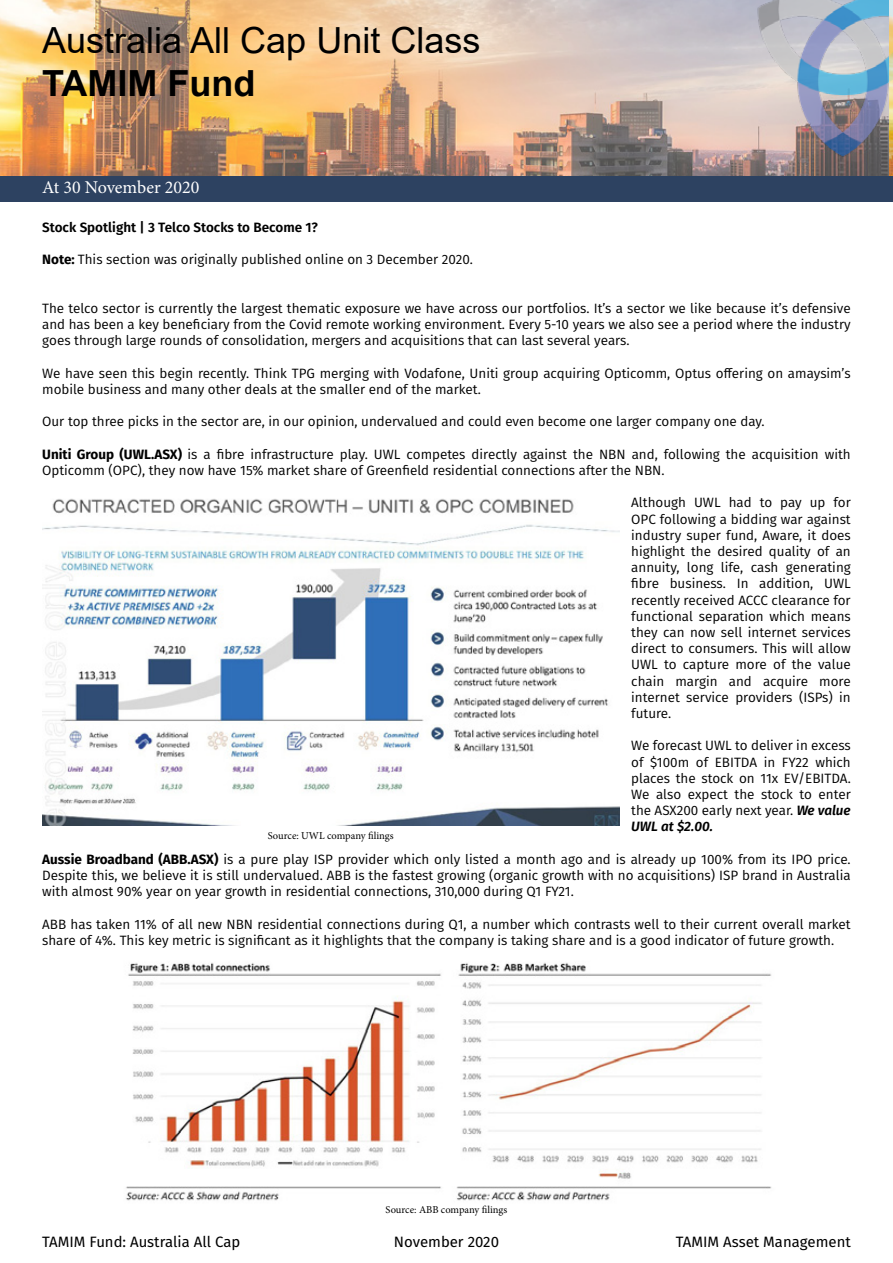
<style>
.page{position:relative;width:893px;height:1263px;background:#fff}
.page>*{position:absolute;margin:0;border:0;box-sizing:border-box;transform-origin:0 0}
.t1{font:36px "Arial";color:#000}
.t2{font:700 36px "Arial";color:#000}
.t3{font:18px "Minion Pro";color:#fff}
.t4{font:15px "Fira Sans";color:#000}
.t5{font:13.5px/16.2px "Fira Sans";color:#000;text-align:justify}
.t6{font:600 13.5px "Fira Sans";color:#000}
.t7{font:10.5px "Minion Pro";color:#000}
.s1{font-weight:700}
.s2{font-weight:600;font-style:italic}
</style>
<div class="page">
<img style="left:0;top:0;width:725px;height:176px">
<div style="left:0;top:176px;width:893px;height:26px;background:#2d4261"></div>
<img style="left:725px;top:0;width:165px;height:176px">
<img style="left:890px;top:0;width:3px;height:176px">
<img style="left:42px;top:498px;width:577px;height:327px">
<img style="left:126px;top:962px;width:646px;height:239px">
<h1 class="t1" style="left:42px;top:16px;width:440px">Australia All Cap Unit Class</h1>
<h1 class="t2" style="left:42px;top:58px;width:215px">TAMIM Fund</h1>
<h2 class="t3" style="left:42px;top:175px;width:159px">At 30 November 2020</h2>
<p class="t6" style="left:42px;top:216px;width:277px">Stock Spotlight | 3 Telco Stocks to Become 1?</p>
<p class="t5" style="left:42px;top:251px;width:432px"><span class="s1">Note:</span> This section was originally published online on 3 December 2020.</p>
<p class="t5" style="left:42px;top:300px;width:810px">The telco sector is currently the largest thematic exposure we have across our portfolios. It’s a sector we like because it’s defensive and has been a key beneficiary from the Covid remote working environment. Every 5-10 years we also see a period where the industry goes through large rounds of consolidation, mergers and acquisitions that can last several years.</p>
<p class="t5" style="left:42px;top:365px;width:810px">We have seen this begin recently. Think TPG merging with Vodafone, Uniti group acquiring Opticomm, Optus offering on amaysim’s mobile business and many other deals at the smaller end of the market.</p>
<p class="t5" style="left:42px;top:413px;width:724px">Our top three picks in the sector are, in our opinion, undervalued and could even become one larger company one day.</p>
<p class="t5" style="left:42px;top:446px;width:810px"><span class="s1">Uniti Group (UWL.ASX)</span> is a fibre infrastructure play. UWL competes directly against the NBN and, following the acquisition with<br>Opticomm (OPC), they now have 15% market share of Greenfield residential connections after the NBN.</p>
<p class="t5" style="left:631px;top:494px;width:221px">Although UWL had to pay up for OPC following a bidding war against industry super fund, Aware, it does highlight the desired quality of an annuity, long life, cash generating fibre business. In addition, UWL recently received ACCC clearance for functional separation which means they can now sell internet services direct to consumers. This will allow UWL to capture more of the value chain margin and acquire more internet service providers (ISPs) in future.</p>
<p class="t5" style="left:631px;top:737px;width:221px">We forecast UWL to deliver in excess of $100m of EBITDA in FY22 which places the stock on 11x EV/EBITDA.<br>We also expect the stock to enter the ASX200 early next year. <span class="s2">We value UWL at $2.00.</span></p>
<p class="t5" style="left:42px;top:851px;width:810px"><span class="s1">Aussie Broadband (ABB.ASX)</span> is a pure play ISP provider which only listed a month ago and is already up 100% from its IPO price.<br>Despite this, we believe it is still undervalued. ABB is the fastest growing (organic growth with no acquisitions) ISP brand in Australia with almost 90% year on year growth in residential connections, 310,000 during Q1 FY21.</p>
<p class="t5" style="left:42px;top:915px;width:810px">ABB has taken 11% of all new NBN residential connections during Q1, a number which contrasts well to their current overall market share of 4%. This key metric is significant as it highlights that the company is taking share and is a good indicator of future growth.</p>
<p class="t7" style="left:268px;top:828px;width:127px">Source: UWL company filings</p>
<p class="t7" style="left:386px;top:1203px;width:123px">Source: ABB company filings</p>
<p class="t4" style="left:42px;top:1230px;width:200px">TAMIM Fund: Australia All Cap</p>
<p class="t4" style="left:394px;top:1230px;width:107px">November 2020</p>
<p class="t4" style="left:676px;top:1230px;width:176px">TAMIM Asset Management</p>
</div>
